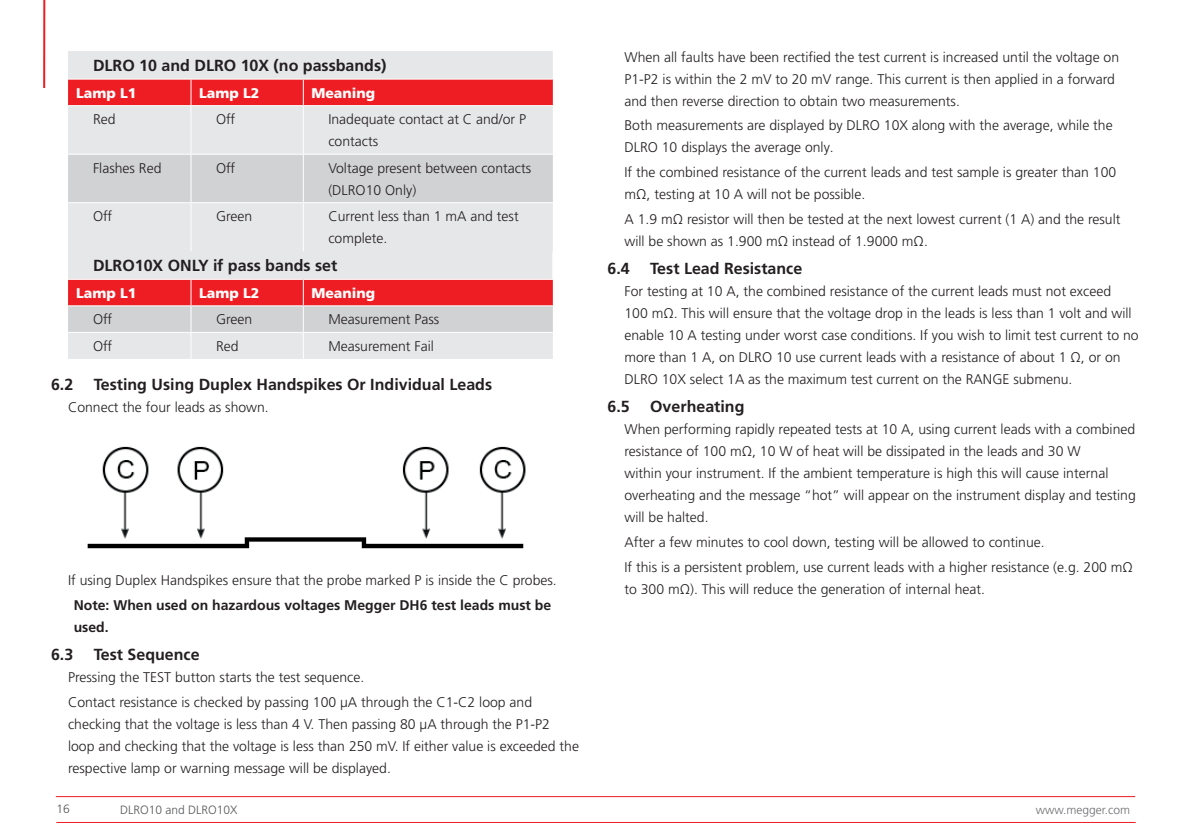
<style>
.page{position:relative;width:1191px;height:840px;background:#fff}
.page>*{position:absolute;margin:0;border:0;box-sizing:border-box;transform-origin:0 0}
.t1{font:700 16px "Frutiger LT Pro";color:#231f20}
.t2{font:300 14px/22px "Frutiger LT Pro";color:#231f20}
.t3{font:700 14px/22px "Frutiger LT Pro";color:#231f20}
.t4{font:900 14px "Frutiger LT Pro";color:#fff}
.t5{font:300 12px "Frutiger LT Pro";color:#57585a}
.t6{font:300 12px "Frutiger LT Pro";color:#6c6d70}
</style>
<div class="page">
<hr style="left:43px;top:0;width:2px;height:88px;background:#ee1d23">
<hr style="left:56px;top:795px;width:1079px;height:1px;background:#ee1d23">
<hr style="left:56px;top:821px;width:1079px;height:1px;background:#ee1d23">
<div style="left:68px;top:51px;width:485px;height:308px;background:#e6e7e9"></div>
<svg style="left:68px;top:80px;width:485px;height:74px;background:#e8a2a5"></svg>
<svg style="left:68px;top:155px;width:485px;height:177px;background:#dec1c3"></svg>
<hr style="left:68px;top:79px;width:123px;height:1px;background:#fff">
<hr style="left:191px;top:79px;width:112px;height:1px;background:#fff">
<svg style="left:190px;top:80px;width:1px;height:25px"></svg>
<hr style="left:303px;top:79px;width:250px;height:1px;background:#fff">
<svg style="left:303px;top:80px;width:1px;height:25px"></svg>
<hr style="left:68px;top:105px;width:123px;height:1px;background:#fff">
<hr style="left:191px;top:105px;width:112px;height:1px;background:#fff">
<hr style="left:190px;top:106px;width:1px;height:48px;background:#fff">
<hr style="left:303px;top:105px;width:250px;height:1px;background:#fff">
<hr style="left:303px;top:106px;width:1px;height:48px;background:#fff">
<hr style="left:68px;top:154px;width:123px;height:1px;background:#fff">
<hr style="left:191px;top:154px;width:112px;height:1px;background:#fff">
<hr style="left:190px;top:155px;width:1px;height:47px;background:#fff">
<hr style="left:303px;top:154px;width:250px;height:1px;background:#fff">
<hr style="left:303px;top:155px;width:1px;height:47px;background:#fff">
<hr style="left:68px;top:202px;width:123px;height:1px;background:#fff">
<hr style="left:191px;top:202px;width:112px;height:1px;background:#fff">
<hr style="left:190px;top:203px;width:1px;height:48px;background:#fff">
<hr style="left:303px;top:202px;width:250px;height:1px;background:#fff">
<hr style="left:303px;top:203px;width:1px;height:48px;background:#fff">
<hr style="left:68px;top:279px;width:123px;height:1px;background:#fff">
<hr style="left:191px;top:279px;width:112px;height:1px;background:#fff">
<hr style="left:303px;top:279px;width:250px;height:1px;background:#fff">
<hr style="left:68px;top:305px;width:123px;height:1px;background:#fff">
<hr style="left:191px;top:305px;width:112px;height:1px;background:#fff">
<hr style="left:303px;top:305px;width:250px;height:1px;background:#fff">
<hr style="left:68px;top:332px;width:123px;height:1px;background:#fff">
<hr style="left:191px;top:332px;width:112px;height:1px;background:#fff">
<svg style="left:190px;top:280px;width:1px;height:79px"></svg>
<hr style="left:303px;top:332px;width:250px;height:1px;background:#fff">
<svg style="left:303px;top:280px;width:1px;height:79px"></svg>
<svg style="left:552px;top:251px;width:1px;height:28px"></svg>
<img style="left:87px;top:446px;width:439px;height:103px">
<p class="t1" style="left:93px;top:56px;width:295px">DLRO 10 and DLRO 10X (no passbands)</p>
<p class="t4" style="left:76px;top:84px;width:62px">Lamp L1</p>
<p class="t4" style="left:199px;top:84px;width:62px">Lamp L2</p>
<p class="t4" style="left:311px;top:84px;width:65px">Meaning</p>
<p class="t2" style="left:93px;top:108px;width:24px">Red</p>
<p class="t2" style="left:216px;top:108px;width:21px">Off</p>
<p class="t2" style="left:328px;top:108px;width:199px">Inadequate contact at C and/or P contacts</p>
<p class="t2" style="left:93px;top:157px;width:70px">Flashes Red</p>
<p class="t2" style="left:216px;top:157px;width:21px">Off</p>
<p class="t2" style="left:328px;top:157px;width:204px">Voltage present between contacts (DLRO10 Only)</p>
<p class="t2" style="left:93px;top:205px;width:21px">Off</p>
<p class="t2" style="left:216px;top:205px;width:38px">Green</p>
<p class="t2" style="left:328px;top:205px;width:192px">Current less than 1 mA and test complete.</p>
<p class="t1" style="left:93px;top:256px;width:246px">DLRO10X ONLY if pass bands set</p>
<p class="t4" style="left:76px;top:284px;width:62px">Lamp L1</p>
<p class="t4" style="left:199px;top:284px;width:62px">Lamp L2</p>
<p class="t4" style="left:311px;top:284px;width:65px">Meaning</p>
<p class="t2" style="left:93px;top:308px;width:21px">Off</p>
<p class="t2" style="left:216px;top:308px;width:38px">Green</p>
<p class="t2" style="left:328px;top:308px;width:112px">Measurement Pass</p>
<p class="t2" style="left:93px;top:335px;width:21px">Off</p>
<p class="t2" style="left:216px;top:335px;width:24px">Red</p>
<p class="t2" style="left:328px;top:335px;width:107px">Measurement Fail</p>
<p class="t1" style="left:51px;top:374px;width:24px">6.2</p>
<p class="t1" style="left:94px;top:374px;width:400px">Testing Using Duplex Handspikes Or Individual Leads</p>
<p class="t2" style="left:68px;top:395px;width:202px">Connect the four leads as shown.</p>
<p class="t2" style="left:68px;top:569px;width:490px">If using Duplex Handspikes ensure that the probe marked P is inside the C probes.</p>
<p class="t3" style="left:74px;top:593px;width:479px">Note: When used on hazardous voltages Megger DH6 test leads must be used.</p>
<p class="t1" style="left:51px;top:644px;width:24px">6.3</p>
<p class="t1" style="left:94px;top:644px;width:107px">Test Sequence</p>
<p class="t2" style="left:68px;top:664px;width:465px;line-height:24.8px">Pressing the TEST button starts the test sequence.<br>Contact resistance is checked by passing 100 μA through the C1-C2 loop and</p>
<p class="t2" style="left:68px;top:712px;width:512px">checking that the voltage is less than 4 V. Then passing 80 μA through the P1-P2 loop and checking that the voltage is less than 250 mV. If either value is exceeded the respective lamp or warning message will be displayed.</p>
<p class="t2" style="left:624px;top:46px;width:496px">When all faults have been rectified the test current is increased until the voltage on<br>P1-P2 is within the 2 mV to 20 mV range. This current is then applied in a forward and then reverse direction to obtain two measurements.</p>
<p class="t2" style="left:624px;top:115px;width:490px">Both measurements are displayed by DLRO 10X along with the average, while the<br>DLRO 10 displays the average only.</p>
<p class="t2" style="left:624px;top:161px;width:493px">If the combined resistance of the current leads and test sample is greater than 100 mΩ, testing at 10 A will not be possible.</p>
<p class="t2" style="left:624px;top:208px;width:497px">A 1.9 mΩ resistor will then be tested at the next lowest current (1 A) and the result will be shown as 1.900 mΩ instead of 1.9000 mΩ.</p>
<p class="t1" style="left:607px;top:259px;width:24px">6.4</p>
<p class="t1" style="left:650px;top:259px;width:154px">Test Lead Resistance</p>
<p class="t2" style="left:624px;top:280px;width:515px">For testing at 10 A, the combined resistance of the current leads must not exceed<br>100 mΩ. This will ensure that the voltage drop in the leads is less than 1 volt and will enable 10 A testing under worst case conditions. If you wish to limit test current to no more than 1 A, on DLRO 10 use current leads with a resistance of about 1 Ω, or on DLRO 10X select 1A as the maximum test current on the RANGE submenu.</p>
<p class="t1" style="left:607px;top:396px;width:24px">6.5</p>
<p class="t1" style="left:650px;top:396px;width:96px">Overheating</p>
<p class="t2" style="left:624px;top:418px;width:513px">When performing rapidly repeated tests at 10 A, using current leads with a combined resistance of 100 mΩ, 10 W of heat will be dissipated in the leads and 30 W<br>within your instrument. If the ambient temperature is high this will cause internal overheating and the message “hot” will appear on the instrument display and testing will be halted.</p>
<p class="t2" style="left:624px;top:529px;width:510px;line-height:24.8px">After a few minutes to cool down, testing will be allowed to continue.<br>If this is a persistent problem, use current leads with a higher resistance (e.g. 200 mΩ</p>
<p class="t2" style="left:624px;top:577px;width:362px">to 300 mΩ). This will reduce the generation of internal heat.</p>
<p class="t5" style="left:57px;top:801px;width:15px">16</p>
<p class="t5" style="left:120px;top:802px;width:119px">DLRO10 and DLRO10X</p>
<p class="t6" style="left:1035px;top:802px;width:96px">www.megger.com</p>
</div>
